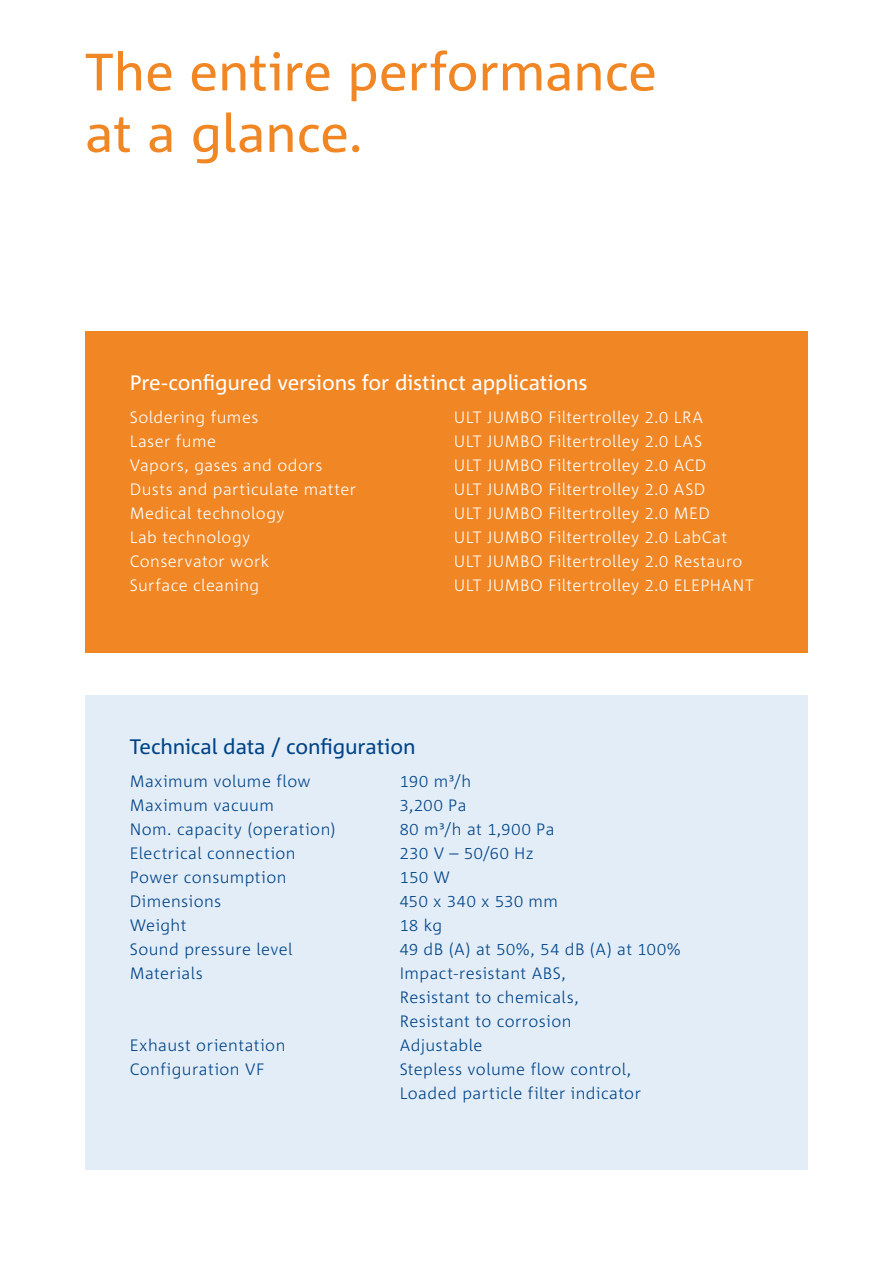
<style>
.page{position:relative;width:893px;height:1263px;background:#fff}
.page>*{position:absolute;margin:0;border:0;box-sizing:border-box;transform-origin:0 0}
.t1{font:52.5px/61.5px "Corpid";letter-spacing:-.005em;color:#f18624}
.t2{font:21px "Corpid";letter-spacing:-.005em;color:#fff}
.t3{font:21px "Corpid";letter-spacing:-.005em;color:#004487}
.t4{font:300 16.5px/24px "Corpid";letter-spacing:.025em;color:#004487}
.t5{font:300 16.5px "Corpid";letter-spacing:.025em;color:#fff}
</style>
<div class="page">
<div style="left:85px;top:332px;width:723px;height:321px;background:#f18624"></div>
<div style="left:85px;top:695px;width:723px;height:475px;background:#e3edf8"></div>
<h1 class="t1" style="left:85px;top:41px;width:573px">The entire performance at a glance.</h1>
<p class="t2" style="left:130px;top:370px;width:459px">Pre-configured versions for distinct applications</p>
<p class="t5" style="left:130px;top:407px;width:130px">Soldering fumes</p>
<p class="t5" style="left:454px;top:407px;width:251px">ULT JUMBO Filtertrolley 2.0 LRA</p>
<p class="t5" style="left:130px;top:432px;width:88px">Laser fume</p>
<p class="t5" style="left:454px;top:432px;width:250px">ULT JUMBO Filtertrolley 2.0 LAS</p>
<p class="t5" style="left:130px;top:456px;width:194px">Vapors, gases and odors</p>
<p class="t5" style="left:454px;top:456px;width:254px">ULT JUMBO Filtertrolley 2.0 ACD</p>
<p class="t5" style="left:130px;top:480px;width:228px">Dusts and particulate matter</p>
<p class="t5" style="left:454px;top:480px;width:253px">ULT JUMBO Filtertrolley 2.0 ASD</p>
<p class="t5" style="left:130px;top:504px;width:156px">Medical technology</p>
<p class="t5" style="left:454px;top:504px;width:258px">ULT JUMBO Filtertrolley 2.0 MED</p>
<p class="t5" style="left:130px;top:528px;width:122px">Lab technology</p>
<p class="t5" style="left:454px;top:528px;width:275px">ULT JUMBO Filtertrolley 2.0 LabCat</p>
<p class="t5" style="left:130px;top:552px;width:141px">Conservator work</p>
<p class="t5" style="left:454px;top:552px;width:290px">ULT JUMBO Filtertrolley 2.0 Restauro</p>
<p class="t5" style="left:130px;top:576px;width:131px">Surface cleaning</p>
<p class="t5" style="left:454px;top:576px;width:302px">ULT JUMBO Filtertrolley 2.0 ELEPHANT</p>
<p class="t3" style="left:130px;top:734px;width:287px">Technical data / configuration</p>
<p class="t4" style="left:130px;top:769px;width:182px">Maximum volume flow</p>
<p class="t4" style="left:400px;top:769px;width:73px">190 m³/h</p>
<p class="t4" style="left:130px;top:793px;width:146px">Maximum vacuum</p>
<p class="t4" style="left:400px;top:793px;width:68px">3,200 Pa</p>
<p class="t4" style="left:130px;top:817px;width:207px">Nom. capacity (operation)</p>
<p class="t4" style="left:400px;top:817px;width:156px">80 m³/h at 1,900 Pa</p>
<p class="t4" style="left:130px;top:841px;width:168px">Electrical connection</p>
<p class="t4" style="left:400px;top:841px;width:135px">230 V – 50/60 Hz</p>
<p class="t4" style="left:130px;top:865px;width:158px">Power consumption</p>
<p class="t4" style="left:400px;top:865px;width:52px">150 W</p>
<p class="t4" style="left:130px;top:889px;width:93px">Dimensions</p>
<p class="t4" style="left:400px;top:889px;width:160px">450 x 340 x 530 mm</p>
<p class="t4" style="left:130px;top:913px;width:58px">Weight</p>
<p class="t4" style="left:400px;top:913px;width:44px">18 kg</p>
<p class="t4" style="left:130px;top:937px;width:164px">Sound pressure level</p>
<p class="t4" style="left:400px;top:937px;width:283px">49 dB (A) at 50%, 54 dB (A) at 100%</p>
<p class="t4" style="left:130px;top:961px;width:75px">Materials</p>
<p class="t4" style="left:400px;top:961px;width:181px">Impact-resistant ABS,<br>Resistant to chemicals,<br>Resistant to corrosion</p>
<p class="t4" style="left:130px;top:1033px;width:157px">Exhaust orientation</p>
<p class="t4" style="left:400px;top:1033px;width:84px">Adjustable</p>
<p class="t4" style="left:130px;top:1057px;width:136px">Configuration VF</p>
<p class="t4" style="left:400px;top:1057px;width:243px">Stepless volume flow control,<br>Loaded particle filter indicator</p>
</div>
